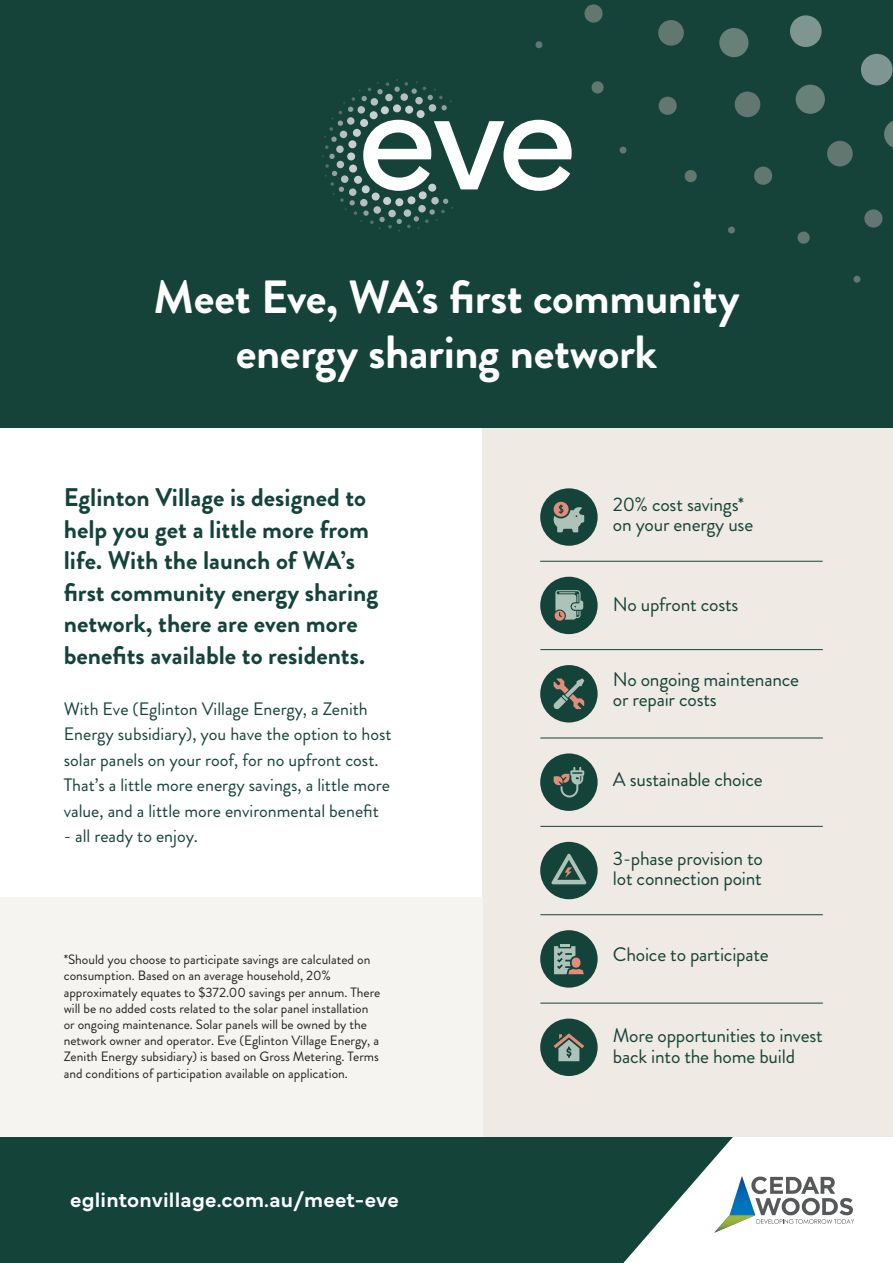
<style>
.page{position:relative;width:893px;height:1263px;background:#fff}
.page>*{position:absolute;margin:0;border:0;box-sizing:border-box;transform-origin:0 0}
.t1{font:700 46.5px/55.8px "Brandon Grotesque";letter-spacing:-.01em;color:#fff;text-align:center}
.t2{font:700 25.5px/31.5px "Brandon Grotesque";color:#14433a}
.t3{font:600 21px "Mundial";letter-spacing:.01em;color:#fff}
.SMALL_HEADER{font:19.5px/20.2px "Brandon Grotesque";letter-spacing:-.01em;color:#14433a}
.t4{font:18px/25.5px "Brandon Grotesque";color:#14433a}
.t5{font:13.5px/16.2px "Brandon Grotesque";color:#231f20}
</style>
<div class="page">
<div style="left:0;top:1137px;width:893px;height:126px;background:#14433a"></div>
<svg style="left:623px;top:1137px;width:270px;height:126px;fill:#fff"></svg>
<svg style="left:714px;top:1176px;width:140px;height:57px"></svg>
<div style="left:483px;top:427px;width:410px;height:710px;background:#efeae3"></div>
<div style="left:540px;top:488px;width:58px;height:58px;background:#14433a;border-radius:50%"></div>
<svg style="left:554px;top:502px;width:30px;height:30px"></svg>
<div style="left:540px;top:577px;width:58px;height:57px;background:#14433a;border-radius:50%"></div>
<svg style="left:555px;top:590px;width:28px;height:31px"></svg>
<div style="left:540px;top:665px;width:58px;height:57px;background:#14433a;border-radius:50%"></div>
<svg style="left:553px;top:678px;width:31px;height:31px"></svg>
<div style="left:540px;top:753px;width:58px;height:58px;background:#14433a;border-radius:50%"></div>
<svg style="left:554px;top:767px;width:30px;height:30px"></svg>
<div style="left:540px;top:930px;width:58px;height:58px;background:#14433a;border-radius:50%"></div>
<svg style="left:554px;top:944px;width:30px;height:30px"></svg>
<div style="left:540px;top:842px;width:58px;height:57px;background:#14433a;border-radius:50%"></div>
<svg style="left:551px;top:854px;width:35px;height:30px"></svg>
<div style="left:540px;top:1018px;width:58px;height:58px;background:#14433a;border-radius:50%"></div>
<svg style="left:554px;top:1033px;width:30px;height:28px"></svg>
<hr style="left:540px;top:561px;width:283px;height:1px;background:#16433b">
<hr style="left:540px;top:649px;width:283px;height:1px;background:#16433b">
<hr style="left:540px;top:738px;width:283px;height:1px;background:#16433b">
<hr style="left:540px;top:826px;width:283px;height:1px;background:#16433b">
<hr style="left:540px;top:914px;width:283px;height:1px;background:#16433b">
<hr style="left:540px;top:1003px;width:283px;height:1px;background:#16433b">
<div style="left:0;top:897px;width:483px;height:240px;background:#f5f4f1"></div>
<div style="left:0;top:0;width:893px;height:427px;background:#154239"></div>
<svg style="left:790px;top:15px;width:32px;height:32px"></svg>
<svg style="left:861px;top:54px;width:32px;height:31px"></svg>
<svg style="left:719px;top:28px;width:30px;height:29px"></svg>
<svg style="left:795px;top:85px;width:30px;height:29px"></svg>
<svg style="left:884px;top:121px;width:9px;height:27px"></svg>
<svg style="left:658px;top:20px;width:26px;height:26px"></svg>
<svg style="left:734px;top:92px;width:27px;height:25px"></svg>
<svg style="left:827px;top:141px;width:26px;height:25px"></svg>
<svg style="left:584px;top:4px;width:19px;height:19px"></svg>
<svg style="left:658px;top:97px;width:19px;height:18px"></svg>
<svg style="left:754px;top:167px;width:19px;height:18px"></svg>
<svg style="left:864px;top:209px;width:19px;height:19px"></svg>
<svg style="left:591px;top:81px;width:13px;height:13px"></svg>
<svg style="left:684px;top:170px;width:13px;height:12px"></svg>
<svg style="left:797px;top:232px;width:13px;height:12px"></svg>
<svg style="left:535px;top:41px;width:8px;height:7px"></svg>
<svg style="left:619px;top:147px;width:8px;height:7px"></svg>
<svg style="left:728px;top:227px;width:7px;height:7px"></svg>
<svg style="left:853px;top:276px;width:8px;height:7px"></svg>
<svg style="left:322px;top:79px;width:250px;height:153px"></svg>
<p class="t1" style="left:153px;top:269px;width:588px">Meet Eve, WA’s first community energy sharing network</p>
<p class="t2" style="left:64px;top:482px;width:316px">Eglinton Village is designed to help you get a little more from life. With the launch of WA’s first community energy sharing network, there are even more benefits available to residents.</p>
<p class="t4" style="left:64px;top:696px;width:329px">With Eve (Eglinton Village Energy, a Zenith Energy subsidiary), you have the option to host solar panels on your roof, for no upfront cost.<br>That’s a little more energy savings, a little more value, and a little more environmental benefit</p>
<p class="t4" style="left:64px;top:823px;width:136px">- all ready to enjoy.</p>
<p class="t5" style="left:64px;top:951px;width:318px">*Should you choose to participate savings are calculated on consumption. Based on an average household, 20% approximately equates to $372.00 savings per annum. There will be no added costs related to the solar panel installation or ongoing maintenance. Solar panels will be owned by the network owner and operator. Eve (Eglinton Village Energy, a Zenith Energy subsidiary) is based on Gross Metering. Terms and conditions of participation available on application.</p>
<h3 class="t3" style="left:70px;top:1184px;width:330px">eglintonvillage.com.au/meet-eve</h3>
<p class="SMALL_HEADER" style="left:613px;top:494px;width:142px">20% cost savings* on your energy use</p>
<p class="SMALL_HEADER" style="left:613px;top:594px;width:127px">No upfront costs</p>
<p class="SMALL_HEADER" style="left:613px;top:670px;width:188px">No ongoing maintenance or repair costs</p>
<p class="SMALL_HEADER" style="left:613px;top:770px;width:151px">A sustainable choice</p>
<p class="SMALL_HEADER" style="left:613px;top:848px;width:152px">3-phase provision to lot connection point</p>
<p class="SMALL_HEADER" style="left:613px;top:944px;width:157px">Choice to participate</p>
<p class="SMALL_HEADER" style="left:613px;top:1026px;width:211px">More opportunities to invest back into the home build</p>
</div>
